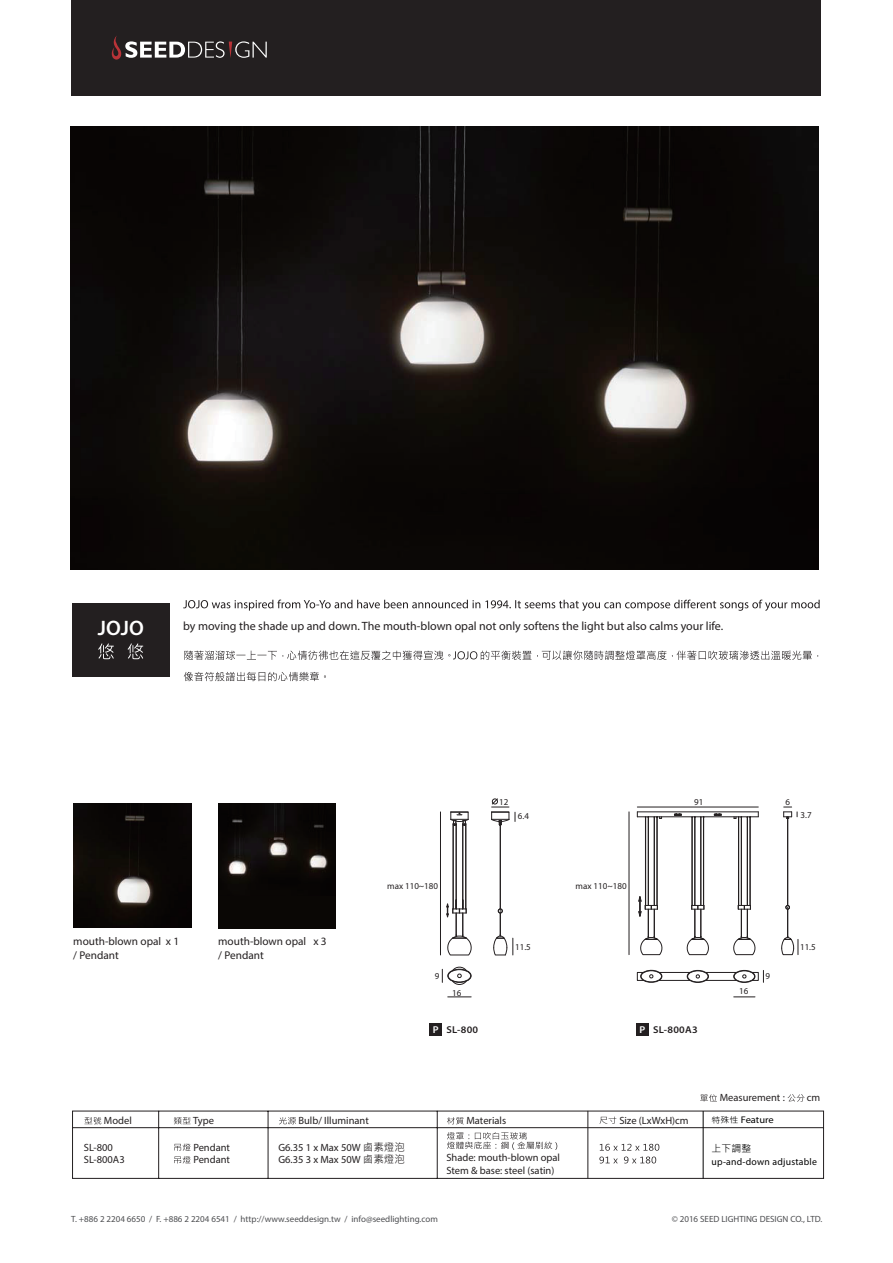
<style>
.page{position:relative;width:893px;height:1263px;background:#fff}
.page>*{position:absolute;margin:0;border:0;box-sizing:border-box;transform-origin:0 0}
.t1{font:600 21px "Myriad Pro";color:#fff}
.t2{font:12px "Myriad Pro";color:#231f20}
.t3{font:11.25px/13.5px "Myriad Pro";color:#231f20}
.t4{font:10.5px/12.6px "Myriad Pro";color:#231f20}
.t5{font:600 10.05px "Myriad Pro";letter-spacing:.025em;color:#231f20;scale:1.05 1}
.t6{font:9.75px "Myriad Pro";letter-spacing:.025em;color:#030303}
.t7{font:9.75px "Microsoft Jheng Hei";color:#030303}
.t8{font:9.6px "Myriad Pro";color:#030303;scale:1.09 1}
.t9{font:9px "Myriad Pro";color:#4d4e51}
.t10{font:9px "Myriad Pro";color:#231f20}
.s1{color:#fff}
.s2{font-family:"Microsoft Jheng Hei"}
.s3{font-family:"Microsoft Jheng Hei";font-size:8.25px}
</style>
<div class="page">
<div style="left:71px;top:0;width:749px;height:96px;background:#231f20"></div>
<svg style="left:111px;top:36px;width:156px;height:24px"></svg>
<svg style="left:183px;top:600px;width:637px;height:11px"></svg>
<svg style="left:184px;top:651px;width:634px;height:9px"></svg>
<svg style="left:184px;top:672px;width:142px;height:9px"></svg>
<img style="left:71px;top:127px;width:748px;height:442px">
<img style="left:73px;top:803px;width:119px;height:125px">
<img style="left:218px;top:803px;width:118px;height:93px">
<hr style="left:500px;top:822px;width:1px;height:87px;background:#231f20">
<hr style="left:465px;top:824px;width:1px;height:85px;background:#231f20">
<hr style="left:453px;top:825px;width:1px;height:84px;background:#231f20">
<hr style="left:462px;top:824px;width:1px;height:85px;background:#231f20">
<hr style="left:456px;top:825px;width:1px;height:84px;background:#231f20">
<svg style="left:448px;top:997px;width:23px;height:1px"></svg>
<svg style="left:450px;top:811px;width:19px;height:15px"></svg>
<svg style="left:493px;top:908px;width:20px;height:48px"></svg>
<hr style="left:440px;top:812px;width:1px;height:143px;background:#231f20">
<svg style="left:446px;top:901px;width:26px;height:55px"></svg>
<svg style="left:451px;top:966px;width:16px;height:19px"></svg>
<div style="left:448px;top:969px;width:23px;height:14px;border:1px solid #231f20;border-radius:50%"></div>
<div style="left:447px;top:969px;width:24px;height:14px;border:1px solid #231f20;border-radius:50%"></div>
<svg style="left:442px;top:969px;width:1px;height:13px"></svg>
<svg style="left:491px;top:798px;width:25px;height:28px"></svg>
<svg style="left:646px;top:817px;width:16px;height:2px"></svg>
<hr style="left:656px;top:817px;width:1px;height:88px;background:#231f20">
<hr style="left:657px;top:817px;width:1px;height:88px;background:#231f20">
<hr style="left:645px;top:817px;width:1px;height:88px;background:#231f20">
<hr style="left:654px;top:817px;width:1px;height:88px;background:#231f20">
<hr style="left:648px;top:817px;width:1px;height:88px;background:#231f20">
<hr style="left:703px;top:817px;width:1px;height:88px;background:#231f20">
<hr style="left:691px;top:817px;width:1px;height:88px;background:#231f20">
<hr style="left:692px;top:817px;width:1px;height:88px;background:#231f20">
<hr style="left:700px;top:817px;width:1px;height:88px;background:#231f20">
<hr style="left:694px;top:817px;width:1px;height:88px;background:#231f20">
<hr style="left:749px;top:817px;width:1px;height:88px;background:#231f20">
<hr style="left:750px;top:817px;width:1px;height:88px;background:#231f20">
<hr style="left:738px;top:817px;width:1px;height:88px;background:#231f20">
<hr style="left:747px;top:817px;width:1px;height:88px;background:#231f20">
<hr style="left:741px;top:817px;width:1px;height:88px;background:#231f20">
<svg style="left:733px;top:817px;width:18px;height:2px"></svg>
<hr style="left:637px;top:816px;width:121px;height:1px;background:#231f20">
<hr style="left:637px;top:811px;width:121px;height:1px;background:#231f20">
<hr style="left:637px;top:807px;width:121px;height:1px;background:#231f20">
<hr style="left:787px;top:817px;width:1px;height:88px;background:#231f20">
<svg style="left:674px;top:813px;width:8px;height:3px"></svg>
<svg style="left:713px;top:813px;width:9px;height:3px"></svg>
<svg style="left:733px;top:905px;width:23px;height:50px"></svg>
<svg style="left:686px;top:905px;width:23px;height:50px"></svg>
<svg style="left:781px;top:905px;width:18px;height:51px"></svg>
<hr style="left:629px;top:812px;width:1px;height:143px;background:#231f20">
<svg style="left:783px;top:807px;width:15px;height:12px"></svg>
<svg style="left:638px;top:893px;width:25px;height:62px"></svg>
<hr style="left:659px;top:980px;width:31px;height:1px;background:#231f20">
<hr style="left:659px;top:972px;width:31px;height:1px;background:#231f20">
<hr style="left:706px;top:980px;width:30px;height:1px;background:#231f20">
<hr style="left:706px;top:972px;width:30px;height:1px;background:#231f20">
<div style="left:752px;top:972px;width:7px;height:9px;border:1px solid #231f20"></div>
<div style="left:637px;top:972px;width:7px;height:9px;border:1px solid #231f20"></div>
<svg style="left:742px;top:974px;width:5px;height:5px"></svg>
<div style="left:734px;top:970px;width:21px;height:13px;border:1px solid #231f20;border-radius:50%"></div>
<div style="left:733px;top:970px;width:22px;height:13px;border:1px solid #231f20;border-radius:50%"></div>
<svg style="left:695px;top:974px;width:5px;height:5px"></svg>
<div style="left:687px;top:970px;width:21px;height:13px;border:1px solid #231f20;border-radius:50%"></div>
<div style="left:687px;top:970px;width:22px;height:13px;border:1px solid #231f20;border-radius:50%"></div>
<svg style="left:640px;top:970px;width:23px;height:13px"></svg>
<svg style="left:734px;top:997px;width:21px;height:1px"></svg>
<svg style="left:763px;top:970px;width:1px;height:12px"></svg>
<div style="left:218px;top:896px;width:118px;height:32px;background:#0a0705"></div>
<svg style="left:72px;top:1110px;width:752px;height:69px"></svg>
<svg style="left:84px;top:1117px;width:17px;height:7px"></svg>
<svg style="left:174px;top:1117px;width:17px;height:7px"></svg>
<svg style="left:279px;top:1117px;width:17px;height:7px"></svg>
<svg style="left:447px;top:1117px;width:17px;height:7px"></svg>
<svg style="left:447px;top:1132px;width:110px;height:18px"></svg>
<hr style="left:587px;top:1111px;width:1px;height:68px;background:#231f20">
<svg style="left:600px;top:1144px;width:59px;height:7px"></svg>
<svg style="left:599px;top:1157px;width:57px;height:6px"></svg>
<svg style="left:599px;top:1117px;width:17px;height:7px"></svg>
<div style="left:429px;top:1023px;width:13px;height:13px;background:#231f20"></div>
<div style="left:636px;top:1023px;width:13px;height:13px;background:#231f20"></div>
<svg style="left:700px;top:1094px;width:17px;height:8px"></svg>
<svg style="left:787px;top:1094px;width:17px;height:8px"></svg>
<div style="left:72px;top:603px;width:98px;height:74px;background:#231f20"></div>
<svg style="left:98px;top:643px;width:45px;height:16px"></svg>
<hr style="left:703px;top:1111px;width:1px;height:68px;background:#030303">
<h1 class="t1" style="left:98px;top:614px;width:48px">JOJO</h1>
<p class="t2" style="left:183px;top:618px;width:542px">by moving the shade up and down. The mouth-blown opal not only softens the light but also calms your life.</p>
<p class="t3" style="left:73px;top:935px;width:108px">mouth-blown opal x 1 / Pendant</p>
<p class="t3" style="left:218px;top:934px;width:110px">mouth-blown opal x 3 / Pendant</p>
<p class="t10" style="left:499px;top:796px;width:11px">12</p>
<p class="t10" style="left:518px;top:811px;width:13px">6.4</p>
<p class="t10" style="left:694px;top:796px;width:11px">91</p>
<p class="t10" style="left:785px;top:796px;width:6px">6</p>
<p class="t10" style="left:800px;top:809px;width:13px">3.7</p>
<p class="t10" style="left:387px;top:880px;width:52px">max 110~180</p>
<p class="t10" style="left:435px;top:970px;width:6px">9</p>
<p class="t10" style="left:452px;top:987px;width:11px">16</p>
<p class="t10" style="left:515px;top:941px;width:17px">11.5</p>
<p class="t10" style="left:576px;top:880px;width:52px">max 110~180</p>
<p class="t5" style="left:433px;top:1023px;width:45px"><span class="s1">P</span> SL-800</p>
<p class="t5" style="left:639px;top:1023px;width:57px"><span class="s1">P</span> SL-800A3</p>
<p class="t10" style="left:739px;top:986px;width:11px">16</p>
<p class="t10" style="left:765px;top:971px;width:6px">9</p>
<p class="t10" style="left:800px;top:941px;width:17px">11.5</p>
<p class="t4" style="left:104px;top:1114px;width:29px">Model</p>
<p class="t4" style="left:193px;top:1114px;width:22px">Type</p>
<p class="t4" style="left:298px;top:1114px;width:72px">Bulb/ Illuminant</p>
<p class="t4" style="left:466px;top:1114px;width:41px">Materials</p>
<p class="t4" style="left:446px;top:1151px;width:115px">Shade: mouth-blown opal<br>Stem &amp; base: steel (satin)</p>
<p class="t4" style="left:84px;top:1141px;width:42px">SL-800<br>SL-800A3</p>
<p class="t4" style="left:193px;top:1141px;width:38px">Pendant<br>Pendant</p>
<p class="t4" style="left:278px;top:1141px;width:128px">G6.35 1 x Max 50W <span class="s2">鹵素燈泡<br></span>G6.35 3 x Max 50W <span class="s2">鹵素燈泡</span></p>
<p class="t4" style="left:619px;top:1114px;width:71px">Size (LxWxH)cm</p>
<p class="t4" style="left:720px;top:1092px;width:67px">Measurement :</p>
<p class="t4" style="left:807px;top:1092px;width:15px">cm</p>
<p class="t8" style="left:712px;top:1114px;width:59px"><span class="s3">特殊性</span> Feature</p>
<p class="t7" style="left:712px;top:1143px;width:41px">上下調整</p>
<p class="t6" style="left:712px;top:1155px;width:107px">up-and-down adjustable</p>
<p class="t9" style="left:71px;top:1214px;width:368px">T. +886 2 2204 6650 / F. +886 2 2204 6541 / http://www.seeddesign.tw / info@seedlighting.com</p>
<p class="t9" style="left:672px;top:1214px;width:152px">© 2016 SEED LIGHTING DESIGN CO., LTD.</p>
</div>
